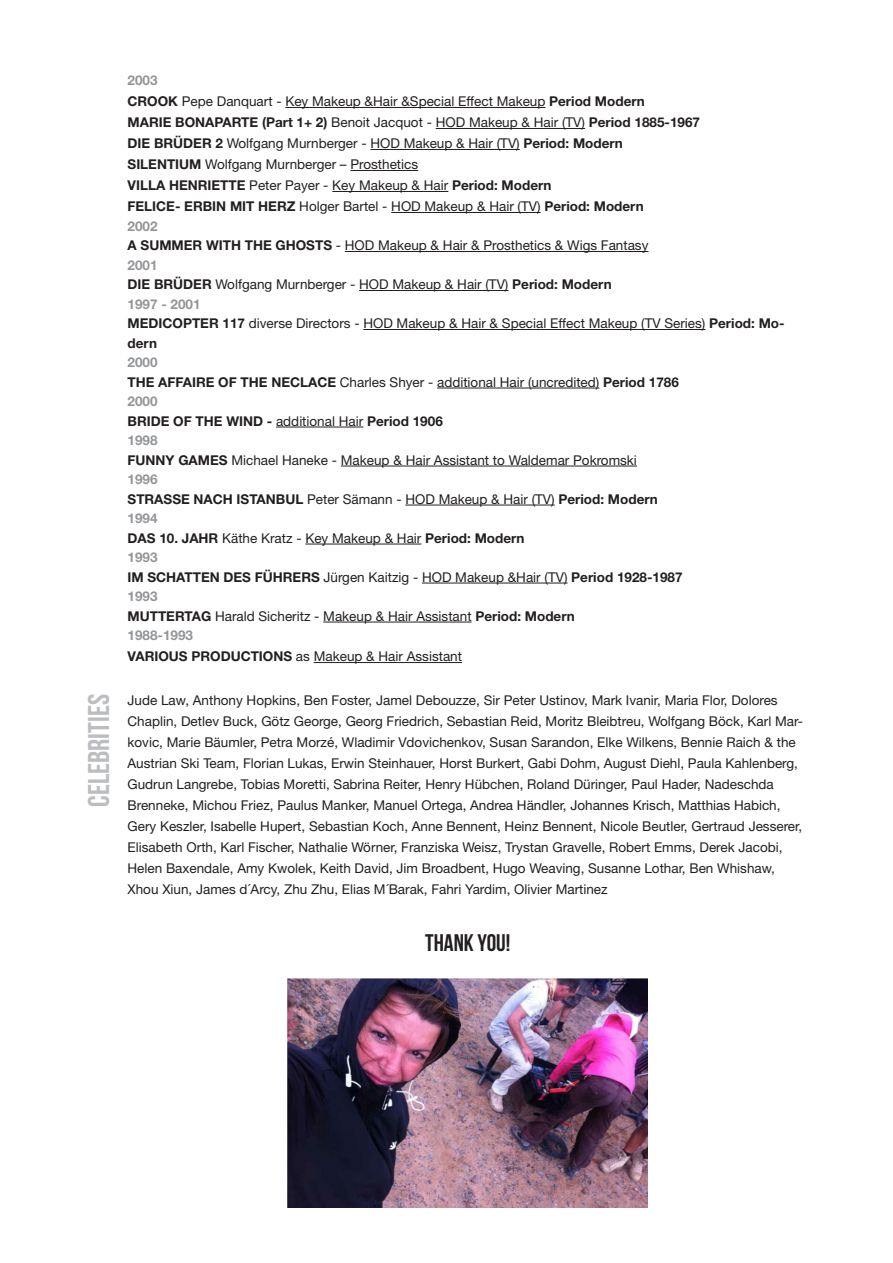
<style>
.page{position:relative;width:893px;height:1263px;background:#fff}
.page>*{position:absolute;margin:0;border:0;box-sizing:border-box;transform-origin:0 0}
.Head{font:30px "Bebas Neue";color:#bcbdc0}
.Head-2{font:24px "Bebas Neue";color:#231f20}
.t1{font:13.5px/21px "Helvetica Neue LT Std";color:#231f20}
.t2{font:700 13.5px "Helvetica Neue LT Std";color:#231f20}
.t3{font:700 13.5px "Helvetica Neue LT Std";color:#939598}
.s1{font-weight:700}
.s2{font-weight:400}
</style>
<div class="page">
<hr style="left:285px;top:107px;width:260px;height:1px;background:#231f20">
<hr style="left:436px;top:128px;width:149px;height:1px;background:#231f20">
<hr style="left:370px;top:149px;width:150px;height:1px;background:#231f20">
<hr style="left:350px;top:170px;width:68px;height:1px;background:#231f20">
<hr style="left:332px;top:191px;width:116px;height:1px;background:#231f20">
<hr style="left:391px;top:212px;width:150px;height:1px;background:#231f20">
<hr style="left:345px;top:251px;width:303px;height:1px;background:#231f20">
<hr style="left:359px;top:290px;width:149px;height:1px;background:#231f20">
<hr style="left:363px;top:329px;width:342px;height:1px;background:#231f20">
<hr style="left:437px;top:388px;width:162px;height:1px;background:#231f20">
<hr style="left:276px;top:427px;width:87px;height:1px;background:#231f20">
<hr style="left:341px;top:466px;width:296px;height:1px;background:#231f20">
<hr style="left:405px;top:505px;width:150px;height:1px;background:#231f20">
<hr style="left:305px;top:544px;width:116px;height:1px;background:#231f20">
<hr style="left:422px;top:583px;width:145px;height:1px;background:#231f20">
<hr style="left:323px;top:622px;width:149px;height:1px;background:#231f20">
<hr style="left:314px;top:662px;width:148px;height:1px;background:#231f20">
<img style="left:288px;top:978px;width:359px;height:230px">
<p class="Head" style="left:82px;top:807px;width:114px;rotate:-90deg">CELEBRITIES</p>
<p class="t3" style="left:128px;top:72px;width:32px">2003</p>
<p class="t1" style="left:128px;top:91px;width:519px"><span class="s1">CROOK</span> Pepe Danquart - Key Makeup &amp;Hair &amp;Special Effect Makeup <span class="s1">Period Modern</span></p>
<p class="t2" style="left:128px;top:114px;width:574px">MARIE BONAPARTE (Part 1+ 2) <span class="s2">Benoit Jacquot - HOD Makeup &amp; Hair (TV)</span> Period 1885-1967</p>
<p class="t1" style="left:128px;top:133px;width:497px"><span class="s1">DIE BRÜDER 2</span> Wolfgang Murnberger - HOD Makeup &amp; Hair (TV) <span class="s1">Period: Modern</span></p>
<p class="t1" style="left:128px;top:154px;width:292px"><span class="s1">SILENTIUM</span> Wolfgang Murnberger – Prosthetics</p>
<p class="t2" style="left:128px;top:177px;width:425px">VILLA HENRIETTE <span class="s2">Peter Payer - Key Makeup &amp; Hair</span> Period: Modern</p>
<p class="t2" style="left:128px;top:198px;width:518px">FELICE- ERBIN MIT HERZ <span class="s2">Holger Bartel - HOD Makeup &amp; Hair (TV)</span> Period: Modern</p>
<p class="t3" style="left:128px;top:217px;width:32px">2002</p>
<p class="t1" style="left:128px;top:235px;width:522px"><span class="s1">A SUMMER WITH THE GHOSTS</span> - HOD Makeup &amp; Hair &amp; Prosthetics &amp; Wigs Fantasy</p>
<p class="t3" style="left:128px;top:256px;width:32px">2001</p>
<p class="t1" style="left:128px;top:274px;width:486px"><span class="s1">DIE BRÜDER</span> Wolfgang Murnberger - HOD Makeup &amp; Hair (TV) <span class="s1">Period: Modern</span></p>
<p class="t3" style="left:128px;top:295px;width:75px">1997 - 2001</p>
<p class="t1" style="left:128px;top:313px;width:659px;line-height:19.5px"><span class="s1">MEDICOPTER 117</span> diverse Directors - HOD Makeup &amp; Hair &amp; Special Effect Makeup (TV Series) <span class="s1">Period: Mo&shy;dern</span></p>
<p class="t3" style="left:128px;top:354px;width:32px">2000</p>
<p class="t1" style="left:128px;top:371px;width:553px"><span class="s1">THE AFFAIRE OF THE NECLACE</span> Charles Shyer - additional Hair (uncredited) <span class="s1">Period 1786</span></p>
<p class="t3" style="left:128px;top:393px;width:32px">2000</p>
<p class="t2" style="left:128px;top:412px;width:317px">BRIDE OF THE WIND - <span class="s2">additional Hair</span> Period 1906</p>
<p class="t3" style="left:128px;top:432px;width:32px">1998</p>
<p class="t1" style="left:128px;top:449px;width:511px"><span class="s1">FUNNY GAMES</span> Michael Haneke - Makeup &amp; Hair Assistant to Waldemar Pokromski</p>
<p class="t3" style="left:128px;top:471px;width:32px">1996</p>
<p class="t2" style="left:128px;top:490px;width:532px">STRASSE NACH ISTANBUL <span class="s2">Peter Sämann - HOD Makeup &amp; Hair (TV)</span> Period: Modern</p>
<p class="t3" style="left:128px;top:510px;width:32px">1994</p>
<p class="t1" style="left:128px;top:527px;width:399px"><span class="s1">DAS 10. JAHR</span> Käthe Kratz - Key Makeup &amp; Hair <span class="s1">Period: Modern</span></p>
<p class="t3" style="left:128px;top:549px;width:32px">1993</p>
<p class="t2" style="left:128px;top:568px;width:556px">IM SCHATTEN DES FÜHRERS <span class="s2">Jürgen Kaitzig - HOD Makeup &amp;Hair (TV)</span> Period 1928-1987</p>
<p class="t3" style="left:128px;top:588px;width:32px">1993</p>
<p class="t1" style="left:128px;top:605px;width:449px"><span class="s1">MUTTERTAG</span> Harald Sicheritz - Makeup &amp; Hair Assistant <span class="s1">Period: Modern</span></p>
<p class="t3" style="left:128px;top:627px;width:67px">1988-1993</p>
<p class="t1" style="left:128px;top:646px;width:336px"><span class="s1">VARIOUS PRODUCTIONS</span> as Makeup &amp; Hair Assistant</p>
<p class="t1" style="left:128px;top:689px;width:677px">Jude Law, Anthony Hopkins, Ben Foster, Jamel Debouzze, Sir Peter Ustinov, Mark Ivanir, Maria Flor, Dolores Chaplin, Detlev Buck, Götz George, Georg Friedrich, Sebastian Reid, Moritz Bleibtreu, Wolfgang Böck, Karl Mar&shy;kovic, Marie Bäumler, Petra Morzé, Wladimir Vdovichenkov, Susan Sarandon, Elke Wilkens, Bennie Raich &amp; the Austrian Ski Team, Florian Lukas, Erwin Steinhauer, Horst Burkert, Gabi Dohm, August Diehl, Paula Kahlenberg, Gudrun Langrebe, Tobias Moretti, Sabrina Reiter, Henry Hübchen, Roland Düringer, Paul Hader, Nadeschda Brenneke, Michou Friez, Paulus Manker, Manuel Ortega, Andrea Händler, Johannes Krisch, Matthias Habich, Gery Keszler, Isabelle Hupert, Sebastian Koch, Anne Bennent, Heinz Bennent, Nicole Beutler, Gertraud Jesserer, Elisabeth Orth, Karl Fischer, Nathalie Wörner, Franziska Weisz, Trystan Gravelle, Robert Emms, Derek Jacobi, Helen Baxendale, Amy Kwolek, Keith David, Jim Broadbent, Hugo Weaving, Susanne Lothar, Ben Whishaw, Xhou Xiun, James d´Arcy, Zhu Zhu, Elias M´Barak, Fahri Yardim, Olivier Martinez</p>
<p class="Head-2" style="left:425px;top:929px;width:87px">THANK YOU!</p>
</div>
